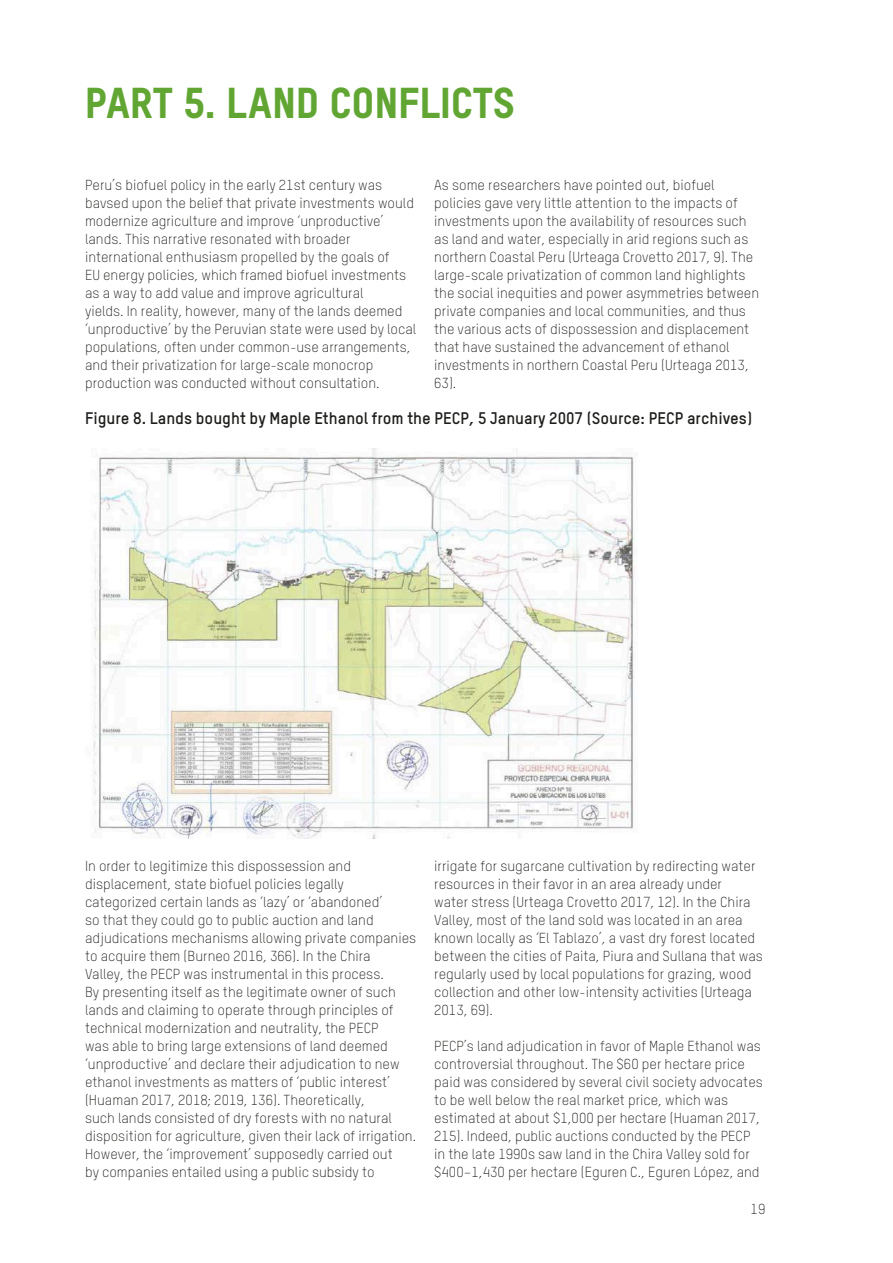
<style>
.page{position:relative;width:893px;height:1263px;background:#fff}
.page>*{position:absolute;margin:0;border:0;box-sizing:border-box;transform-origin:0 0}
.t1{font:42px "T Star Heavy";letter-spacing:.01em;color:#61a633}
.t2{font:700 16.5px "TSTAR";color:#1d1d1b}
.t3{font:300 14.25px/18px "TSTAR";color:#1d1d1b}
</style>
<div class="page">
<img style="left:93px;top:448px;width:545px;height:391px">
<h1 class="t1" style="left:85px;top:76px;width:431px">PART 5. LAND CONFLICTS</h1>
<p class="t3" style="left:85px;top:175px;width:333px">Peru’s biofuel policy in the early 21st century was bavsed upon the belief that private investments would modernize agriculture and improve ‘unproductive’ lands. This narrative resonated with broader international enthusiasm propelled by the goals of<br>EU energy policies, which framed biofuel investments as a way to add value and improve agricultural<br>yields. In reality, however, many of the lands deemed ‘unproductive’ by the Peruvian state were used by local populations, often under common-use arrangements, and their privatization for large-scale monocrop production was conducted without consultation.</p>
<p class="t3" style="left:434px;top:175px;width:326px">As some researchers have pointed out, biofuel policies gave very little attention to the impacts of investments upon the availability of resources such as land and water, especially in arid regions such as northern Coastal Peru (Urteaga Crovetto 2017, 9). The large-scale privatization of common land highlights the social inequities and power asymmetries between private companies and local communities, and thus the various acts of dispossession and displacement that have sustained the advancement of ethanol investments in northern Coastal Peru (Urteaga 2013, 63).</p>
<p class="t2" style="left:85px;top:407px;width:669px">Figure 8. Lands bought by Maple Ethanol from the PECP, 5 January 2007 (Source: PECP archives)</p>
<p class="t3" style="left:85px;top:856px;width:333px">In order to legitimize this dispossession and displacement, state biofuel policies legally categorized certain lands as ‘lazy’ or ‘abandoned’<br>so that they could go to public auction and land adjudications mechanisms allowing private companies to acquire them (Burneo 2016, 366). In the Chira<br>Valley, the PECP was instrumental in this process.<br>By presenting itself as the legitimate owner of such lands and claiming to operate through principles of technical modernization and neutrality, the PECP<br>was able to bring large extensions of land deemed ‘unproductive’ and declare their adjudication to new ethanol investments as matters of ‘public interest’ (Huaman 2017, 2018; 2019, 136). Theoretically,<br>such lands consisted of dry forests with no natural disposition for agriculture, given their lack of irrigation.<br>However, the ‘improvement’ supposedly carried out<br>by companies entailed using a public subsidy to</p>
<p class="t3" style="left:434px;top:856px;width:330px">irrigate for sugarcane cultivation by redirecting water resources in their favor in an area already under<br>water stress (Urteaga Crovetto 2017, 12). In the Chira Valley, most of the land sold was located in an area known locally as ‘El Tablazo’, a vast dry forest located between the cities of Paita, Piura and Sullana that was regularly used by local populations for grazing, wood collection and other low-intensity activities (Urteaga 2013, 69).</p>
<p class="t3" style="left:434px;top:1036px;width:330px">PECP’s land adjudication in favor of Maple Ethanol was controversial throughout. The $60 per hectare price paid was considered by several civil society advocates to be well below the real market price, which was estimated at about $1,000 per hectare (Huaman 2017, 215). Indeed, public auctions conducted by the PECP in the late 1990s saw land in the Chira Valley sold for $400–1,430 per hectare (Eguren C., Eguren López, and</p>
<p class="t3" style="left:751px;top:1200px;width:16px">19</p>
</div>
